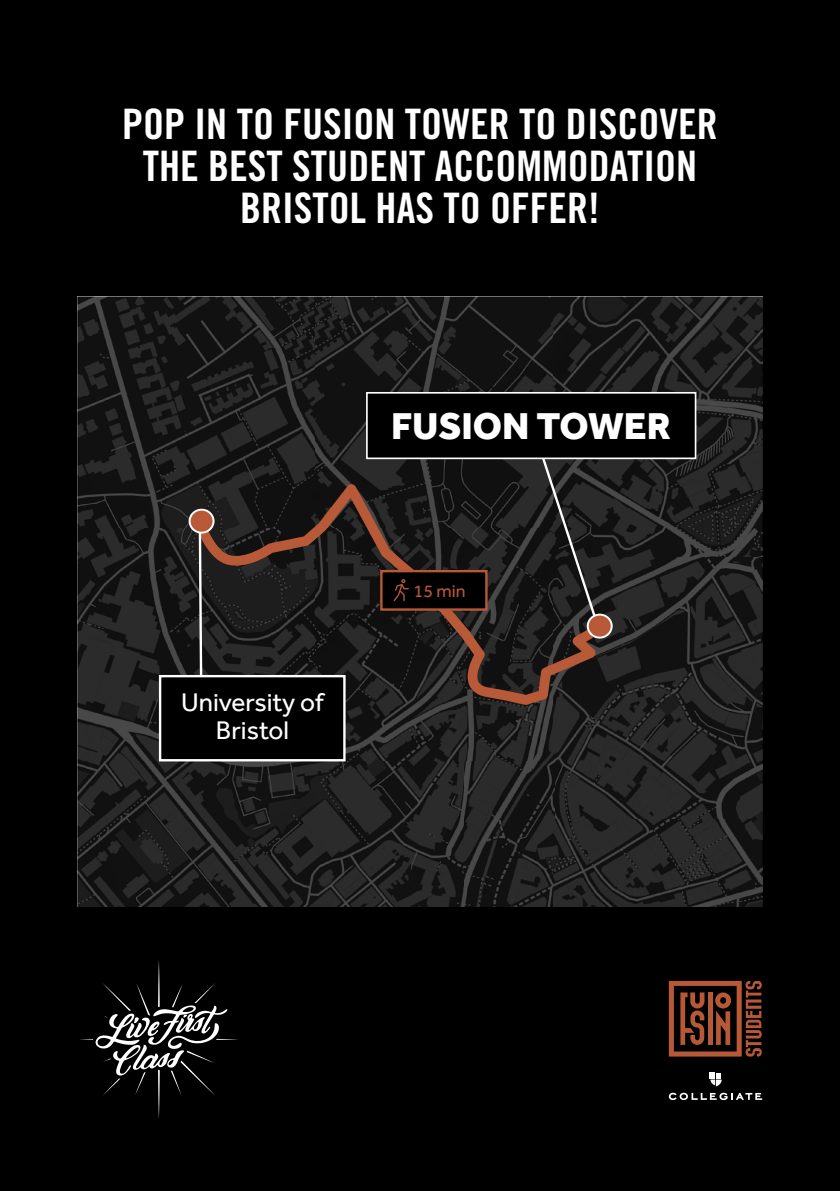
<style>
.page{position:relative;width:840px;height:1191px;background:#fff}
.page>*{position:absolute;margin:0;border:0;box-sizing:border-box;transform-origin:0 0}
.t1{font:42px/42px "Trade Gothic LT Std Bd Cn 20";color:#fff;text-align:center}
.t2{font:800 38.4px "Effra";color:#fff}
.t3{font:26.2px/28px "Effra";color:#fff;text-align:center}
.t4{font:18px "Effra";color:#b75837}
</style>
<div class="page">
<div style="left:0;top:0;width:839px;height:1191px;background:#000"></div>
<svg style="left:80px;top:960px;width:158px;height:159px"></svg>
<svg style="left:709px;top:1072px;width:12px;height:14px"></svg>
<svg style="left:668px;top:1092px;width:93px;height:8px"></svg>
<svg style="left:668px;top:981px;width:93px;height:75px"></svg>
<img style="left:78px;top:297px;width:683px;height:609px">
<div style="left:366px;top:392px;width:330px;height:67px;background:#000;border:2px solid #fff"></div>
<svg style="left:194px;top:484px;width:401px;height:221px"></svg>
<div style="left:380px;top:570px;width:107px;height:41px;background:#000;border:2px solid #b75837"></div>
<svg style="left:393px;top:579px;width:15px;height:22px"></svg>
<svg style="left:537px;top:456px;width:75px;height:182px"></svg>
<svg style="left:188px;top:509px;width:26px;height:166px"></svg>
<div style="left:159px;top:675px;width:186px;height:86px;background:#000;border:2px solid #fff"></div>
<p class="t1" style="left:122px;top:103px;width:596px">POP IN TO FUSION TOWER TO DISCOVER<br>THE BEST STUDENT ACCOMMODATION<br>BRISTOL HAS TO OFFER!</p>
<p class="t2" style="left:391px;top:403px;width:281px">FUSION TOWER</p>
<p class="t3" style="left:181px;top:688px;width:144px">University of<br>Bristol</p>
<p class="t4" style="left:413px;top:580px;width:53px">15 min</p>
</div>
